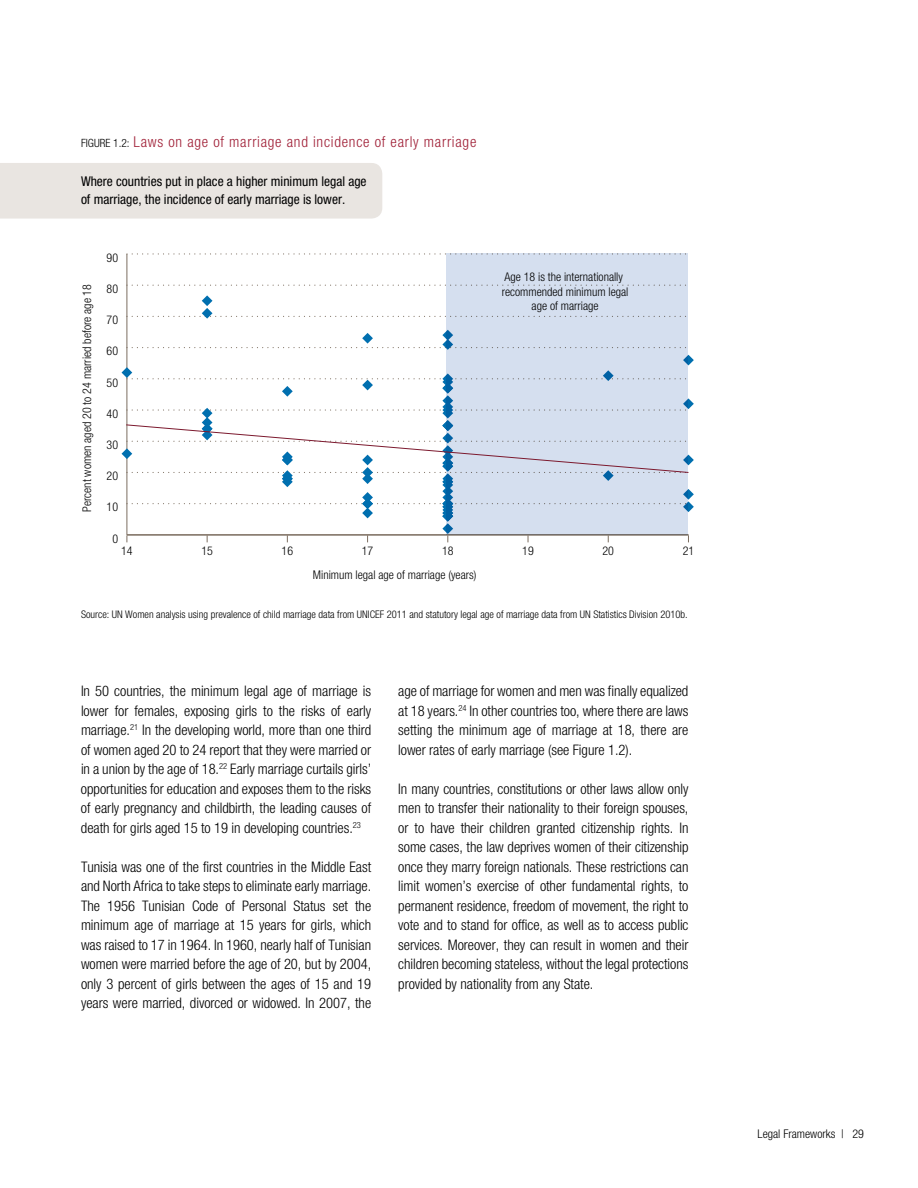
<style>
.page{position:relative;width:918px;height:1188px;background:#fff}
.page>*{position:absolute;margin:0;border:0;box-sizing:border-box;transform-origin:0 0}
.t1{font:300 condensed 15px "Helvetica Neue";letter-spacing:.05em;color:#a02037}
.t2{font:300 condensed 14.55px/19.5px "Helvetica Neue";color:#000;text-align:justify}
.t3{font:condensed 13.5px/18px "Helvetica Neue";color:#000}
.t4{font:300 condensed 12px/14.4px "Helvetica Neue";color:#000;text-align:center}
.t5{font:300 condensed 11.4px "Helvetica Neue";color:#000}
.t6{font:300 condensed 10.5px "Helvetica Neue";color:#000}
.s1{font-size:11.4px;color:#000}
</style>
<div class="page">
<hr style="left:127px;top:254px;width:1px;height:281px;background:#7c6e60">
<svg style="left:127px;top:285px;width:319px;height:1px"></svg>
<svg style="left:127px;top:253px;width:319px;height:2px"></svg>
<svg style="left:127px;top:295px;width:319px;height:24px"></svg>
<div style="left:446px;top:253px;width:242px;height:281px;background:#d5dfef"></div>
<svg style="left:122px;top:330px;width:572px;height:212px"></svg>
<div style="left:0;top:163px;width:382px;height:56px;background:#e9e5e1"></div>
<p class="t5" style="left:81px;top:136px;width:11px">Figure</p>
<p class="t1" style="left:113px;top:133px;width:365px"><span class="s1">1.2:</span> Laws on age of marriage and incidence of early marriage</p>
<p class="t3" style="left:81px;top:172px;width:287px">Where countries put in place a higher minimum legal age of marriage, the incidence of early marriage is lower.</p>
<p class="t4" style="left:80px;top:512px;width:229px;rotate:-90deg">Percent women aged 20 to 24 married before age 18</p>
<p class="t4" style="left:107px;top:250px;width:13px">90</p>
<p class="t4" style="left:107px;top:281px;width:13px">80</p>
<p class="t4" style="left:107px;top:313px;width:13px">70</p>
<p class="t4" style="left:107px;top:344px;width:13px">60</p>
<p class="t4" style="left:107px;top:375px;width:13px">50</p>
<p class="t4" style="left:107px;top:406px;width:13px">40</p>
<p class="t4" style="left:107px;top:437px;width:13px">30</p>
<p class="t4" style="left:107px;top:469px;width:13px">20</p>
<p class="t4" style="left:107px;top:500px;width:13px">10</p>
<p class="t4" style="left:112px;top:531px;width:7px">0</p>
<p class="t4" style="left:502px;top:270px;width:128px">Age 18 is the internationally recommended minimum legal age of marriage</p>
<p class="t4" style="left:121px;top:543px;width:13px">14</p>
<p class="t4" style="left:201px;top:543px;width:13px">15</p>
<p class="t4" style="left:282px;top:543px;width:13px">16</p>
<p class="t4" style="left:362px;top:543px;width:13px">17</p>
<p class="t4" style="left:442px;top:543px;width:13px">18</p>
<p class="t4" style="left:522px;top:543px;width:13px">19</p>
<p class="t4" style="left:603px;top:543px;width:13px">20</p>
<p class="t4" style="left:683px;top:543px;width:13px">21</p>
<p class="t4" style="left:313px;top:567px;width:165px">Minimum legal age of marriage (years)</p>
<p class="t6" style="left:81px;top:608px;width:608px">Source: UN Women analysis using prevalence of child marriage data from UNICEF 2011 and statutory legal age of marriage data from UN Statistics Division 2010b.</p>
<p class="t2" style="left:81px;top:681px;width:292px">In 50 countries, the minimum legal age of marriage is lower for females, exposing girls to the risks of early marriage.<sup>21</sup> In the developing world, more than one third of women aged 20 to 24 report that they were married or in a union by the age of 18.<sup>22</sup> Early marriage curtails girls’ opportunities for education and exposes them to the risks of early pregnancy and childbirth, the leading causes of death for girls aged 15 to 19 in developing countries.<sup>23</sup></p>
<p class="t2" style="left:81px;top:857px;width:292px">Tunisia was one of the first countries in the Middle East and North Africa to take steps to eliminate early marriage.<br>The 1956 Tunisian Code of Personal Status set the minimum age of marriage at 15 years for girls, which was raised to 17 in 1964. In 1960, nearly half of Tunisian women were married before the age of 20, but by 2004, only 3 percent of girls between the ages of 15 and 19 years were married, divorced or widowed. In 2007, the</p>
<p class="t2" style="left:398px;top:681px;width:292px">age of marriage for women and men was finally equalized at 18 years.<sup>24</sup> In other countries too, where there are laws setting the minimum age of marriage at 18, there are lower rates of early marriage (see Figure 1.2).</p>
<p class="t2" style="left:398px;top:779px;width:292px">In many countries, constitutions or other laws allow only men to transfer their nationality to their foreign spouses, or to have their children granted citizenship rights. In some cases, the law deprives women of their citizenship once they marry foreign nationals. These restrictions can limit women’s exercise of other fundamental rights, to permanent residence, freedom of movement, the right to vote and to stand for office, as well as to access public services. Moreover, they can result in women and their children becoming stateless, without the legal protections provided by nationality from any State.</p>
<p class="t4" style="left:758px;top:1126px;width:108px">Legal Frameworks | 29</p>
</div>
